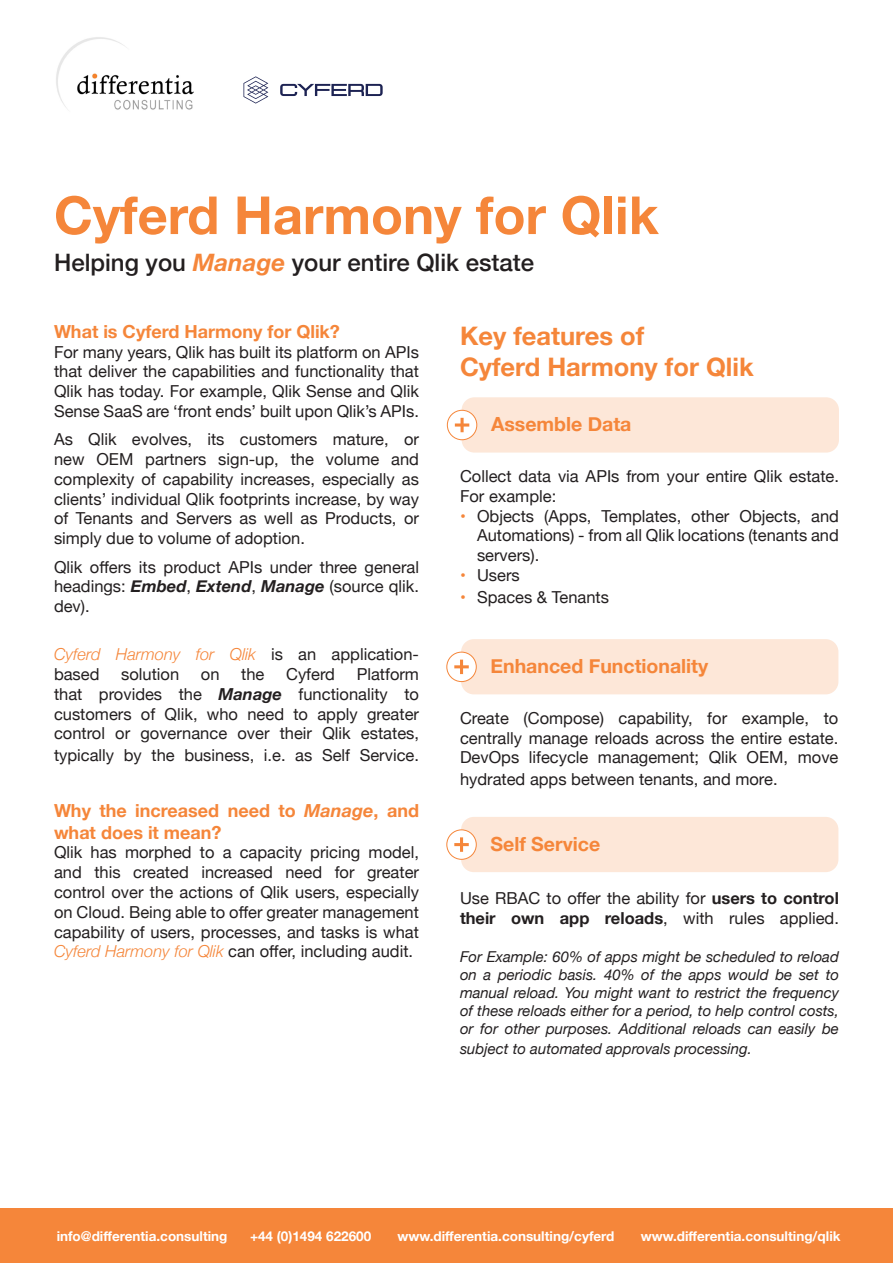
<style>
.page{position:relative;width:893px;height:1263px;background:#fff}
.page>*{position:absolute;margin:0;border:0;box-sizing:border-box;transform-origin:0 0}
.t1{font:700 52.5px "Helvetica Neue";color:#f5863a}
.t2{font:700 25.5px/30.6px "Helvetica Neue";color:#f5863a}
.t3{font:500 24px "Helvetica Neue";color:#231f20}
.t4{font:700 19.5px "Helvetica Neue";color:#f5863a}
.t5{font:700 18px/21.6px "Helvetica Neue";color:#f5863a}
.t6{font:16.5px/19.8px "Helvetica Neue";color:#231f20;text-align:justify}
.t7{font:italic 15px/18px "Helvetica Neue";color:#231f20;text-align:justify}
.t8{font:700 13.5px "Helvetica Neue";color:#fff}
.s1{font-weight:700;font-style:italic;color:#f5863a}
.s2{font-weight:700;font-style:italic}
.s3{font-weight:300;font-style:italic;color:#f5863a}
.s4{font-style:italic}
.s5{color:#f5863a}
.s6{font-weight:700}
</style>
<div class="page">
<div style="left:0;top:1209px;width:893px;height:54px;background:#f5863a"></div>
<div style="left:462px;top:397px;width:377px;height:56px;background:#fde7d8;border-radius:13px"></div>
<div style="left:447px;top:410px;width:30px;height:30px;background:#fff;border-radius:50%"></div>
<div style="left:447px;top:410px;width:30px;height:30px;border:1px solid #f5863a;border-radius:50%"></div>
<svg style="left:455px;top:418px;width:14px;height:14px"></svg>
<div style="left:461px;top:639px;width:377px;height:55px;background:#fde7d8;border-radius:13px"></div>
<div style="left:447px;top:652px;width:29px;height:30px;background:#fff;border-radius:50%"></div>
<div style="left:446px;top:652px;width:31px;height:30px;border:1px solid #f5863a;border-radius:50%"></div>
<svg style="left:454px;top:660px;width:15px;height:14px"></svg>
<div style="left:461px;top:817px;width:377px;height:55px;background:#fde7d8;border-radius:13px"></div>
<div style="left:447px;top:830px;width:29px;height:29px;background:#fff;border-radius:50%"></div>
<div style="left:446px;top:829px;width:31px;height:31px;border:1px solid #f5863a;border-radius:50%"></div>
<svg style="left:454px;top:837px;width:15px;height:15px"></svg>
<svg style="left:243px;top:76px;width:25px;height:28px"></svg>
<svg style="left:280px;top:84px;width:103px;height:12px"></svg>
<img style="left:56px;top:37px;width:138px;height:73px">
<p class="t1" style="left:54px;top:174px;width:606px">Cyferd Harmony for Qlik</p>
<p class="t3" style="left:54px;top:243px;width:482px">Helping you <span class="s1">Manage</span> your entire Qlik estate</p>
<p class="t5" style="left:54px;top:321px;width:287px">What is Cyferd Harmony for Qlik?</p>
<p class="t6" style="left:54px;top:343px;width:367px">For many years, Qlik has built its platform on APIs that deliver the capabilities and functionality that Qlik has today. For example, Qlik Sense and Qlik Sense SaaS are ‘front ends’ built upon Qlik’s APIs.</p>
<p class="t6" style="left:54px;top:430px;width:367px">As Qlik evolves, its customers mature, or new OEM partners sign-up, the volume and complexity of capability increases, especially as clients’ individual Qlik footprints increase, by way of Tenants and Servers as well as Products, or simply due to volume of adoption.</p>
<p class="t6" style="left:54px;top:558px;width:366px">Qlik offers its product APIs under three general headings: <span class="s2">Embed</span>, <span class="s2">Extend</span>, <span class="s2">Manage</span> (source qlik. dev).</p>
<p class="t6" style="left:54px;top:645px;width:366px"><span class="s3">Cyferd Harmony for Qlik</span> is an application&shy;based</p>
<p class="t6" style="left:121px;top:665px;width:60px">solution</p>
<p class="t6" style="left:201px;top:665px;width:20px">on</p>
<p class="t6" style="left:241px;top:665px;width:25px">the</p>
<p class="t6" style="left:286px;top:665px;width:50px">Cyferd</p>
<p class="t6" style="left:54px;top:665px;width:367px;text-indent:303px">Platform that provides the <span class="s2">Manage</span> functionality to customers of Qlik, who need to apply greater control or governance over their Qlik estates,</p>
<p class="t6" style="left:54px;top:746px;width:366px">typically by the business, i.e. as Self Service.</p>
<p class="t5" style="left:54px;top:800px;width:366px">Why the increased need to <span class="s4">Manage</span>, and what does it mean?</p>
<p class="t6" style="left:54px;top:844px;width:366px">Qlik has morphed to a capacity pricing model, and this created increased need for greater control over the actions of Qlik users, especially on Cloud. Being able to offer greater management capability of users, processes, and tasks is what <span class="s3">Cyferd Harmony for Qlik</span> can offer, including audit.</p>
<p class="t2" style="left:460px;top:321px;width:295px">Key features of<br>Cyferd Harmony for Qlik</p>
<p class="t4" style="left:491px;top:409px;width:142px">Assemble Data</p>
<p class="t6" style="left:460px;top:467px;width:381px">Collect data via APIs from your entire Qlik estate.<br>For example:</p>
<p class="t6" style="left:477px;top:507px;width:363px;text-indent:-17px"><span class="s5">•</span> Objects (Apps, Templates, other Objects, and Automations) - from all Qlik locations (tenants and servers).</p>
<p class="t6" style="left:460px;top:566px;width:61px"><span class="s5">•</span> Users</p>
<p class="t6" style="left:460px;top:588px;width:151px"><span class="s5">•</span> Spaces &amp; Tenants</p>
<p class="t4" style="left:490px;top:650px;width:219px">Enhanced Functionality</p>
<p class="t6" style="left:460px;top:709px;width:380px">Create (Compose) capability, for example, to centrally manage reloads across the entire estate.<br>DevOps lifecycle management; Qlik OEM, move</p>
<p class="t6" style="left:460px;top:770px;width:319px">hydrated apps between tenants, and more.</p>
<p class="t4" style="left:490px;top:828px;width:111px">Self Service</p>
<p class="t6" style="left:460px;top:889px;width:380px">Use RBAC to offer the ability for <span class="s6">users to control their own app reloads</span>, with rules applied.</p>
<p class="t7" style="left:460px;top:948px;width:380px">For Example: 60% of apps might be scheduled to reload on a periodic basis. 40% of the apps would be set to manual reload. You might want to restrict the frequency of these reloads either for a period, to help control costs, or for other purposes. Additional reloads can easily be</p>
<p class="t7" style="left:460px;top:1040px;width:294px">subject to automated approvals processing.</p>
<p class="t8" style="left:57px;top:1225px;width:172px">info@differentia.consulting</p>
<p class="t8" style="left:250px;top:1225px;width:123px">+44 (0)1494 622600</p>
<p class="t8" style="left:397px;top:1225px;width:219px">www.differentia.consulting/cyferd</p>
<p class="t8" style="left:641px;top:1225px;width:201px">www.differentia.consulting/qlik</p>
</div>
